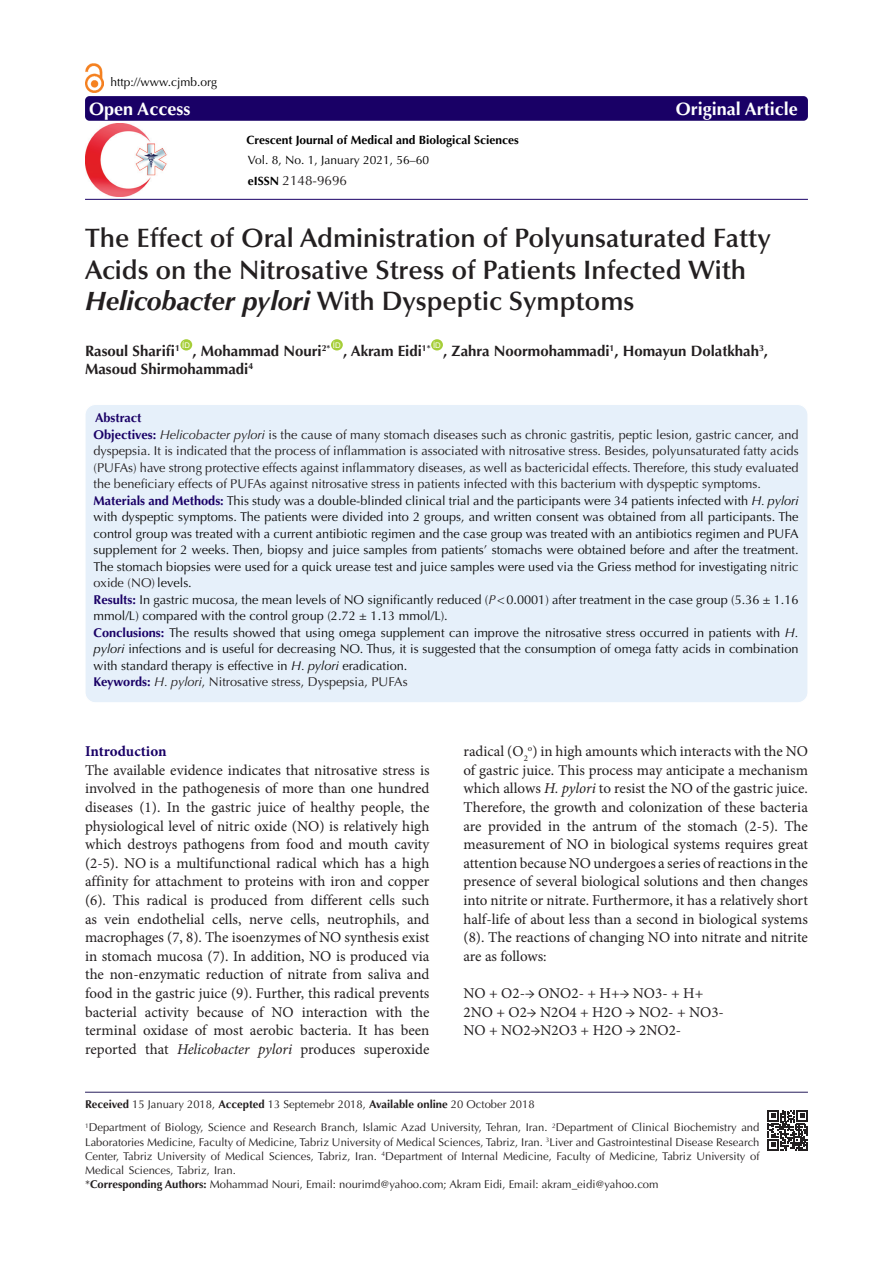
<style>
.page{position:relative;width:893px;height:1263px;background:#fff}
.page>*{position:absolute;margin:0;border:0;box-sizing:border-box;transform-origin:0 0}
.Pa3{font:600 26.7px/31.5px "Optima LT Std";color:#231f20}
.t1{font:700 18px "Optima LT Std";color:#fff}
.t2{font:15px/18.6px "Minion Pro";color:#231f20;text-align:justify}
.t3{font:700 15px "Optima LT Std";color:#231f20}
.t4{font:700 15px "Minion Pro";letter-spacing:-.005em;color:#190066}
.t5{font:13.5px "Optima LT Std";color:#231f20}
.t6{font:12.75px/16.5px "Optima LT Std";color:#0d0d0d;text-align:justify}
.t7{font:12.75px/16.5px "Optima LT Std";color:#231f20;text-align:justify}
.t8{font:700 12.75px "Optima LT Std";color:#190066}
.t9{font:12px "Optima LT Std";color:#000}
.t10{font:700 12px "Optima LT Std";color:#000}
.t11{font:11.25px/14.2px "Optima LT Std";color:#231f20;text-align:justify}
.t12{font:7.8px "Arial";color:#fff}
.s1{font-weight:700;font-size:12px;color:#000}
.s2{font-weight:700;font-style:italic}
.s3{font-weight:700;color:#190066}
.s4{font-style:italic}
.s5{color:#231f20}
.s6{font-style:italic;color:#231f20}
.s7{font-weight:700}
</style>
<div class="page">
<div style="left:85px;top:404px;width:723px;height:299px;background:#e6f0fa;border-radius:10px"></div>
<div style="left:180px;top:339px;width:12px;height:11px;background:#a6ce39;border-radius:50%"></div>
<div style="left:331px;top:339px;width:12px;height:11px;background:#a6ce39;border-radius:50%"></div>
<div style="left:431px;top:339px;width:12px;height:11px;background:#a6ce39;border-radius:50%"></div>
<div style="left:85px;top:96px;width:723px;height:25px;background:#190066;border-radius:4px"></div>
<hr style="left:85px;top:199px;width:723px;height:1px;background:#190066">
<hr style="left:85px;top:1092px;width:723px;height:1px;background:#261d5c">
<img style="left:85px;top:63px;width:19px;height:30px">
<img style="left:85px;top:124px;width:82px;height:72px">
<svg style="left:768px;top:1110px;width:40px;height:40px"></svg>
<p class="t9" style="left:111px;top:75px;width:108px">http://www.cjmb.org</p>
<p class="t1" style="left:89px;top:98px;width:103px">Open Access</p>
<p class="t1" style="left:676px;top:98px;width:124px">Original Article</p>
<p class="t10" style="left:247px;top:132px;width:274px">Crescent Journal of Medical and Biological Sciences</p>
<p class="t9" style="left:248px;top:153px;width:183px">Vol. 8, No. 1, January 2021, 56–60</p>
<p class="t5" style="left:248px;top:172px;width:101px"><span class="s1">eISSN</span> 2148-9696</p>
<p class="Pa3" style="left:85px;top:223px;width:687px">The Effect of Oral Administration of Polyunsaturated Fatty<br>Acids on the Nitrosative Stress of Patients Infected With<br><span class="s2">Helicobacter pylori</span> With Dyspeptic Symptoms</p>
<p class="t3" style="left:85px;top:342px;width:96px">Rasoul Sharifi<sup>1</sup></p>
<p class="t12" style="left:182px;top:340px;width:9px">ID</p>
<p class="t3" style="left:193px;top:342px;width:139px">, Mohammad Nouri<sup>2*</sup></p>
<p class="t12" style="left:333px;top:340px;width:9px">ID</p>
<p class="t3" style="left:343px;top:342px;width:89px">, Akram Eidi<sup>1*</sup></p>
<p class="t12" style="left:433px;top:340px;width:9px">ID</p>
<p class="t3" style="left:443px;top:342px;width:326px">, Zahra Noormohammadi<sup>1</sup>, Homayun Dolatkhah<sup>3</sup>,</p>
<p class="t3" style="left:85px;top:360px;width:170px">Masoud Shirmohammadi<sup>4</sup></p>
<p class="t8" style="left:95px;top:411px;width:48px">Abstract</p>
<p class="t7" style="left:94px;top:426px;width:707px"><span class="s3">Objectives:</span> <span class="s4">Helicobacter pylori</span> is the cause of many stomach diseases such as chronic gastritis, peptic lesion, gastric cancer, and dyspepsia. It is indicated that the process of inflammation is associated with nitrosative stress. Besides, polyunsaturated fatty acids (PUFAs) have strong protective effects against inflammatory diseases, as well as bactericidal effects. Therefore, this study evaluated the beneficiary effects of PUFAs against nitrosative stress in patients infected with this bacterium with dyspeptic symptoms.</p>
<p class="t6" style="left:94px;top:492px;width:707px"><span class="s3">Materials and Methods:</span> This study was a double-blinded clinical trial and the participants were 34 patients infected with <span class="s4">H. pylori </span>with dyspeptic symptoms. The patients were divided into 2 groups, and written consent was obtained from all participants. The control group was treated with a current antibiotic regimen and the case group was treated with an antibiotics regimen and PUFA supplement for 2 weeks. Then, biopsy and juice samples from patients<span class="s5">’</span> stomachs were obtained before and after the treatment.<br>The stomach biopsies were used for a quick urease test and juice samples were used via the Griess method for investigating <span class="s5">nitric oxide (NO)</span> levels.</p>
<p class="t6" style="left:94px;top:591px;width:707px"><span class="s3">Results:</span> In gastric mucosa, the mean levels of NO significantly reduced (<span class="s6">P</span>&lt;0.0001) after treatment in the case group (5.36 ± 1.16 mmol/L( compared with the control group (2.72 ± 1.13 mmol/L).</p>
<p class="t6" style="left:94px;top:624px;width:707px"><span class="s3">Conclusions:</span> The results showed that using omega supplement can improve the nitrosative stress occurred in patients with <span class="s4">H. pylori</span> infections and is useful for decreasing NO. Thus, it is suggested that the consumption of omega fatty acids in combination with standard therapy is effective in <span class="s4">H. pylori</span> eradication.</p>
<p class="t7" style="left:94px;top:674px;width:316px"><span class="s3">Keywords:</span> <span class="s4">H. pylori</span>, Nitrosative stress, Dyspepsia, PUFAs</p>
<p class="t4" style="left:85px;top:741px;width:83px">Introduction</p>
<p class="t2" style="left:85px;top:761px;width:346px">The available evidence indicates that nitrosative stress is involved in the pathogenesis of more than one hundred diseases (1). In the gastric juice of healthy people, the physiological level of nitric oxide (NO) is relatively high which destroys pathogens from food and mouth cavity (2-5). NO is a multifunctional radical which has a high affinity for attachment to proteins with iron and copper (6). This radical is produced from different cells such as vein endothelial cells, nerve cells, neutrophils, and macrophages (7, 8). The isoenzymes of NO synthesis exist in stomach mucosa (7). In addition, NO is produced via the non-enzymatic reduction of nitrate from saliva and food in the gastric juice (9). Further, this radical prevents bacterial activity because of NO interaction with the terminal oxidase of most aerobic bacteria. It has been reported that <span class="s4">Helicobacter pylori</span> produces superoxide</p>
<p class="t2" style="left:463px;top:742px;width:346px">radical (O<sub>2</sub><sup>o</sup>( in high amounts which interacts with the NO of gastric juice. This process may anticipate a mechanism which allows <span class="s4">H. pylori</span> to resist the NO of the gastric juice.<br>Therefore, the growth and colonization of these bacteria are provided in the antrum of the stomach (2-5). The measurement of NO in biological systems requires great attention because NO undergoes a series of reactions in the presence of several biological solutions and then changes into nitrite or nitrate. Furthermore, it has a relatively short half-life of about less than a second in biological systems (8). The reactions of changing NO into nitrate and nitrite are as follows:</p>
<p class="t2" style="left:463px;top:984px;width:241px">NO + O2-→ ONO2- + H+→ NO3- + H+</p>
<p class="t2" style="left:463px;top:1002px;width:262px">2NO + O2→ N2O4 + H2O → NO2- + NO3-</p>
<p class="t2" style="left:463px;top:1021px;width:219px">NO + NO2→N2O3 + H2O → 2NO2-</p>
<p class="t11" style="left:85px;top:1097px;width:451px"><span class="s7">Received</span> 15 January 2018, <span class="s7">Accepted</span> 13 Septemebr 2018, <span class="s7">Available online</span> 20 October 2018</p>
<p class="t11" style="left:85px;top:1120px;width:676px"><sup>1</sup>Department of Biology, Science and Research Branch, Islamic Azad University, Tehran, Iran. <sup>2</sup>Department of Clinical Biochemistry and Laboratories Medicine, Faculty of Medicine, Tabriz University of Medical Sciences, Tabriz, Iran. <sup>3</sup>Liver and Gastrointestinal Disease Research Center, Tabriz University of Medical Sciences, Tabriz, Iran. <sup>4</sup>Department of Internal Medicine, Faculty of Medicine, Tabriz University of Medical Sciences, Tabriz, Iran.</p>
<p class="t11" style="left:85px;top:1177px;width:575px">*<span class="s7">Corresponding Authors:</span> Mohammad Nouri, Email: nourimd@yahoo.com; Akram Eidi, Email: akram_eidi@yahoo.com</p>
</div>
